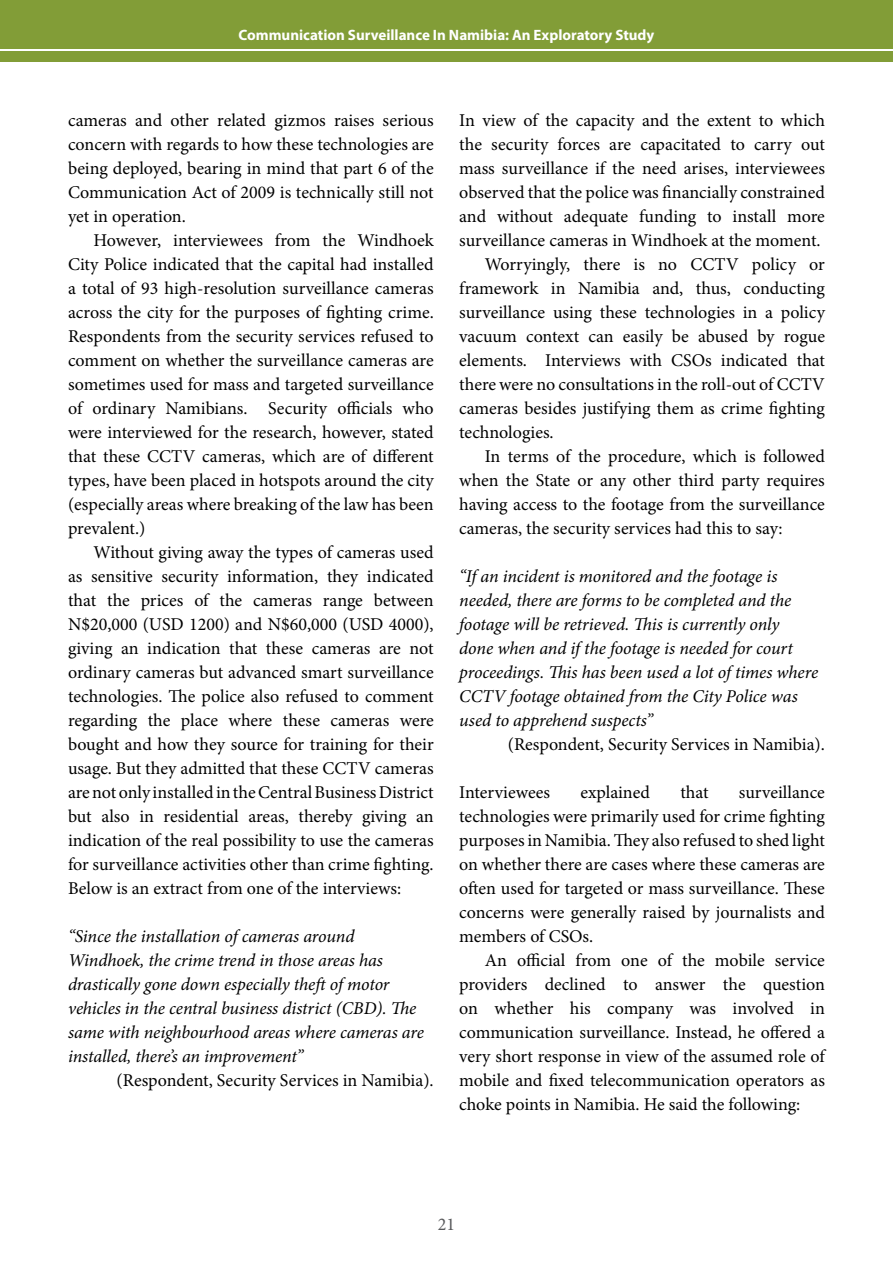
<style>
.page{position:relative;width:893px;height:1263px;background:#fff}
.page>*{position:absolute;margin:0;border:0;box-sizing:border-box;transform-origin:0 0}
.t1{font:18px/24px "Minion Pro";color:#000;text-align:justify}
.t2{font:italic 18px/24px "Minion Pro";letter-spacing:-.005em;color:#000}
.t3{font:18px "Minion Pro";color:#58595b}
.t4{font:700 15px "Myriad Pro";color:#fff}
</style>
<div class="page">
<div style="left:0;top:0;width:893px;height:62px;background:#829d37"></div>
<hr style="left:0;top:49px;width:893px;height:2px;background:#fff">
<p class="t4" style="left:239px;top:26px;width:417px">Communication Surveillance In Namibia: An Exploratory Study</p>
<p class="t1" style="left:68px;top:108px;width:367px">cameras and other related gizmos raises serious concern with regards to how these technologies are being deployed, bearing in mind that part 6 of the Communication Act of 2009 is technically still not yet in operation.</p>
<p class="t1" style="left:68px;top:228px;width:367px;text-indent:26px">However, interviewees from the Windhoek City Police indicated that the capital had installed a total of 93 high-resolution surveillance cameras across the city for the purposes of fighting crime.<br>Respondents from the security services refused to comment on whether the surveillance cameras are sometimes used for mass and targeted surveillance of ordinary Namibians. Security officials who were interviewed for the research, however, stated that these CCTV cameras, which are of different types, have been placed in hotspots around the city (especially areas where breaking of the law has been prevalent.)</p>
<p class="t1" style="left:68px;top:540px;width:367px;text-indent:26px">Without giving away the types of cameras used as sensitive security information, they indicated that the prices of the cameras range between N$20,000 (USD 1200) and N$60,000 (USD 4000), giving an indication that these cameras are not ordinary cameras but advanced smart surveillance technologies. The police also refused to comment regarding the place where these cameras were bought and how they source for training for their usage. But they admitted that these CCTV cameras are not only installed in the Central Business District but also in residential areas, thereby giving an indication of the real possibility to use the cameras for surveillance activities other than crime fighting.<br>Below is an extract from one of the interviews:</p>
<p class="t2" style="left:68px;top:924px;width:357px">“Since the installation of cameras around Windhoek, the crime trend in those areas has drastically gone down especially theft of motor vehicles in the central business district (CBD). The same with neighbourhood areas where cameras are installed, there’s an improvement”</p>
<p class="t1" style="left:117px;top:1068px;width:319px">(Respondent, Security Services in Namibia).</p>
<p class="t1" style="left:459px;top:108px;width:367px">In view of the capacity and the extent to which</p>
<p class="t1" style="left:459px;top:132px;width:367px">the security forces are capacitated to carry out</p>
<p class="t1" style="left:459px;top:156px;width:367px">mass surveillance if the need arises, interviewees</p>
<p class="t1" style="left:459px;top:180px;width:367px">observed that the police was financially constrained</p>
<p class="t1" style="left:459px;top:204px;width:367px">and without adequate funding to install more</p>
<p class="t1" style="left:459px;top:228px;width:363px">surveillance cameras in Windhoek at the moment.</p>
<p class="t1" style="left:485px;top:252px;width:342px">Worryingly, there is no CCTV policy or</p>
<p class="t1" style="left:459px;top:276px;width:367px">framework in Namibia and, thus, conducting</p>
<p class="t1" style="left:459px;top:300px;width:367px">surveillance using these technologies in a policy</p>
<p class="t1" style="left:459px;top:324px;width:367px">vacuum context can easily be abused by rogue</p>
<p class="t1" style="left:459px;top:348px;width:367px">elements. Interviews with CSOs indicated that</p>
<p class="t1" style="left:459px;top:372px;width:367px">there were no consultations in the roll-out of CCTV</p>
<p class="t1" style="left:459px;top:396px;width:367px">cameras besides justifying them as crime fighting</p>
<p class="t1" style="left:459px;top:420px;width:96px">technologies.</p>
<p class="t1" style="left:485px;top:444px;width:342px">In terms of the procedure, which is followed</p>
<p class="t1" style="left:459px;top:468px;width:367px">when the State or any other third party requires</p>
<p class="t1" style="left:459px;top:492px;width:367px">having access to the footage from the surveillance</p>
<p class="t1" style="left:459px;top:516px;width:325px">cameras, the security services had this to say:</p>
<p class="t2" style="left:459px;top:564px;width:361px">“If an incident is monitored and the footage is needed, there are forms to be completed and the footage will be retrieved. This is currently only<br>done when and if the footage is needed for court proceedings. This has been used a lot of times where CCTV footage obtained from the City Police was used to apprehend suspects”</p>
<p class="t1" style="left:508px;top:732px;width:319px">(Respondent, Security Services in Namibia).</p>
<p class="t1" style="left:459px;top:780px;width:92px">Interviewees</p>
<p class="t1" style="left:580px;top:780px;width:71px">explained</p>
<p class="t1" style="left:680px;top:780px;width:30px">that</p>
<p class="t1" style="left:459px;top:780px;width:367px;text-indent:280px">surveillance technologies were primarily used for crime fighting purposes in Namibia. They also refused to shed light on whether there are cases where these cameras are often used for targeted or mass surveillance. These concerns were generally raised by journalists and members of CSOs.</p>
<p class="t1" style="left:459px;top:948px;width:367px;text-indent:26px">An official from one of the mobile service providers declined to answer the question on whether his company was involved in communication surveillance. Instead, he offered a very short response in view of the assumed role of mobile and fixed telecommunication operators as choke points in Namibia. He said the following:</p>
<p class="t3" style="left:438px;top:1212px;width:19px">21</p>
</div>
